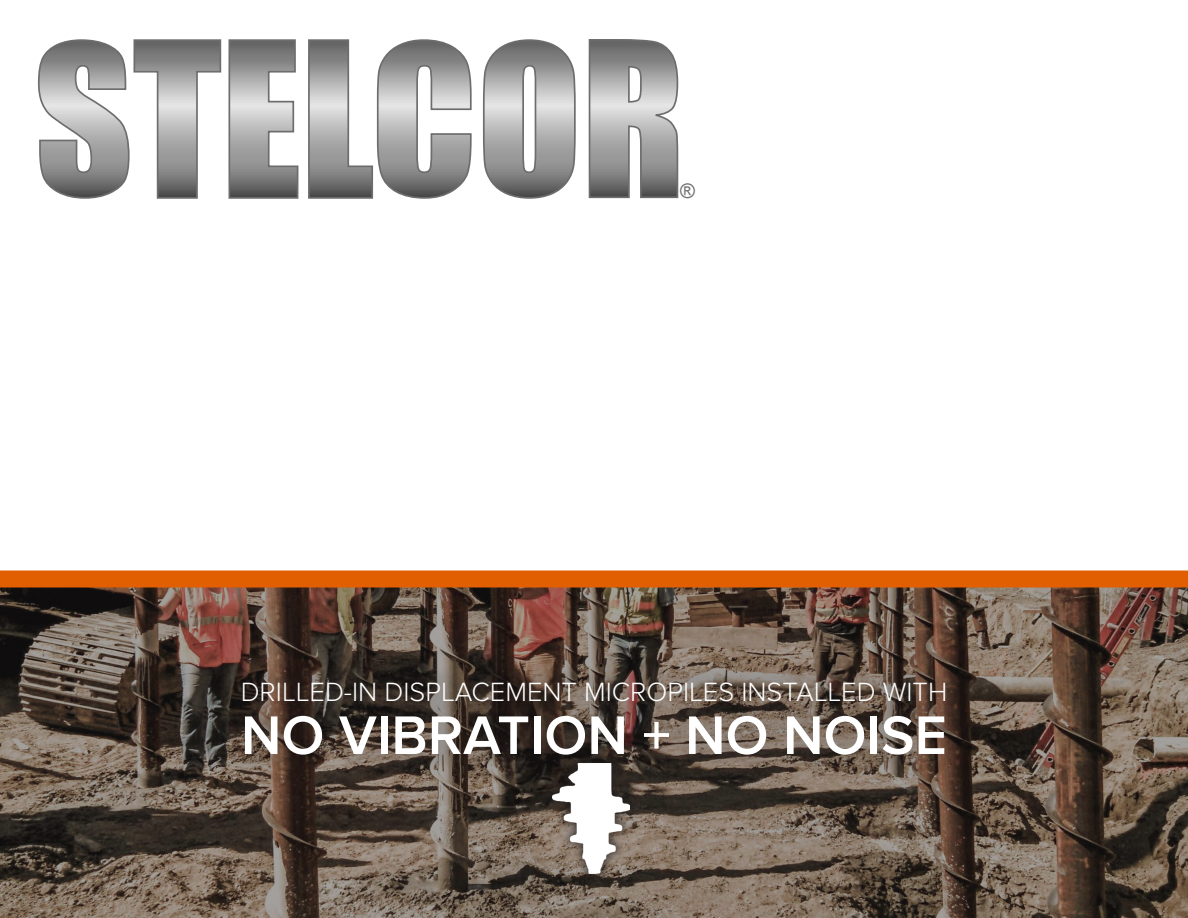
<style>
.page{position:relative;width:1188px;height:918px;background:#fff}
.page>*{position:absolute;margin:0;border:0;box-sizing:border-box;transform-origin:0 0}
.t1{font:600 56.25px "Proxima Nova";color:#fff}
.t2{font:300 27.3px "Proxima Nova";color:#fff}
.t3{font:20.1px "Arial";color:#6d6d6d}
</style>
<div class="page">
<svg style="left:0;top:588px;width:1188px;height:330px;background:#625246"></svg>
<div style="left:223px;top:664px;width:742px;height:110px;background:#231f20;opacity:.1"></div>
<div style="left:543px;top:753px;width:96px;height:130px;background:#231f20;opacity:.77"></div>
<img style="left:552px;top:764px;width:78px;height:110px">
<div style="left:0;top:570px;width:1188px;height:18px;background:#e15f00"></div>
<svg style="left:38px;top:39px;width:184px;height:160px"></svg>
<svg style="left:228px;top:39px;width:71px;height:160px"></svg>
<svg style="left:308px;top:39px;width:164px;height:160px"></svg>
<svg style="left:483px;top:39px;width:93px;height:160px"></svg>
<svg style="left:588px;top:39px;width:91px;height:160px;background:#a7a7a7"></svg>
<p class="t3" style="left:680px;top:177px;width:16px">®</p>
<p class="t2" style="left:241px;top:677px;width:708px">DRILLED-IN DISPLACEMENT MICROPILES INSTALLED WITH</p>
<p class="t1" style="left:241px;top:703px;width:708px">NO VIBRATION + NO NOISE</p>
</div>
